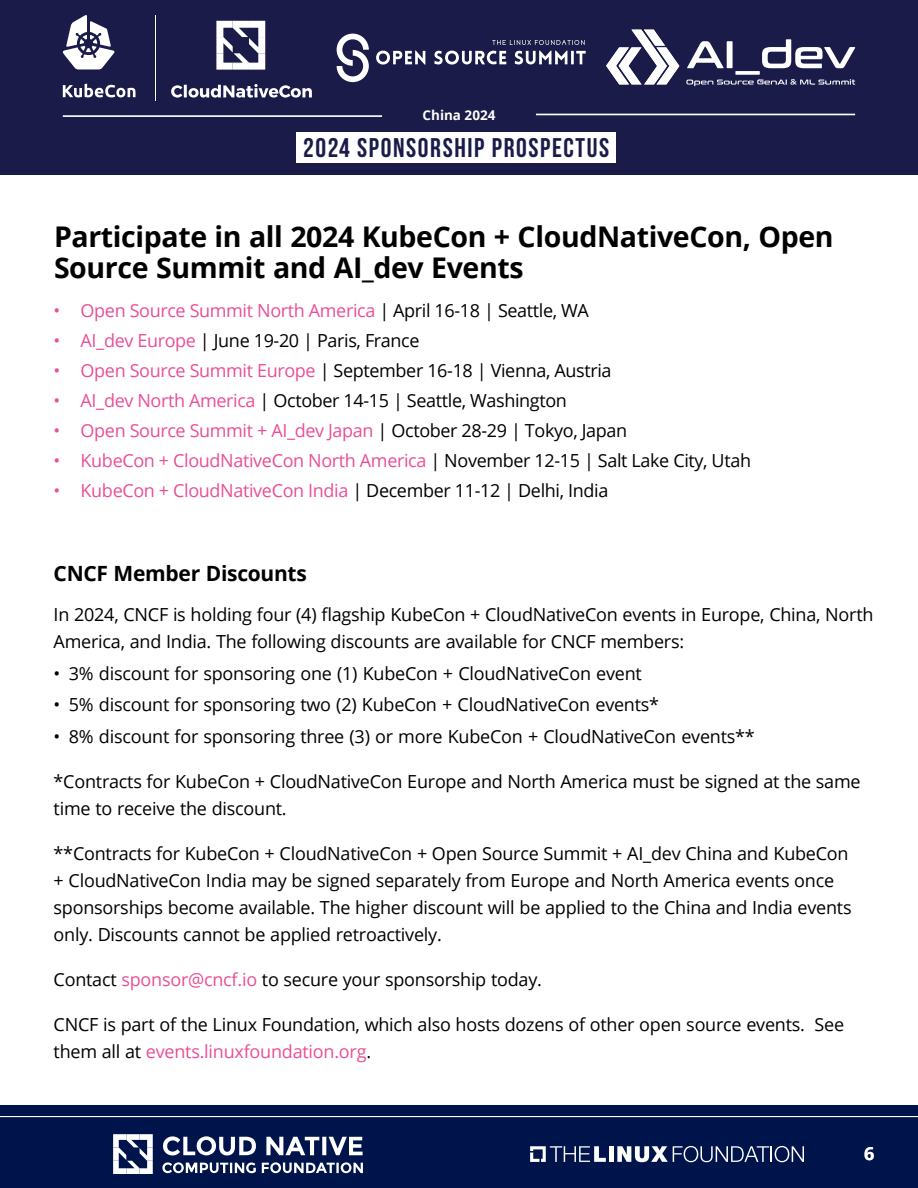
<style>
.page{position:relative;width:918px;height:1188px;background:#fff}
.page>*{position:absolute;margin:0;border:0;box-sizing:border-box;transform-origin:0 0}
.t1{font:700 28.5px/31.5px "Open Sans";letter-spacing:-.015em;color:#000}
.t2{font:27px "Bebas Neue";letter-spacing:.06em;color:#1a1b49}
.t3{font:700 21px "Open Sans";letter-spacing:-.015em;color:#000}
.t4{font:18px/27px "Open Sans";letter-spacing:-.015em;color:#000}
.t5{font:18px "Open Sans";letter-spacing:-.02em;color:#e94e96}
.t6{font:700 18px "Open Sans";color:#fff}
.t7{font:700 13.5px "Open Sans";color:#fff}
.s1{color:#000}
.s2{color:#e94e96}
</style>
<div class="page">
<div style="left:0;top:1105px;width:918px;height:83px;background:#00144c"></div>
<div style="left:0;top:0;width:918px;height:175px;background:#1a1b49"></div>
<div style="left:296px;top:132px;width:319px;height:31px;background:#fff"></div>
<hr style="left:0;top:1116px;width:918px;height:1px;background:#fff">
<hr style="left:536px;top:114px;width:319px;height:1px;background:#fff">
<hr style="left:63px;top:115px;width:319px;height:2px;background:#fff">
<svg style="left:686px;top:79px;width:169px;height:7px"></svg>
<svg style="left:606px;top:30px;width:73px;height:54px"></svg>
<svg style="left:687px;top:41px;width:37px;height:27px"></svg>
<div style="left:727px;top:41px;width:6px;height:27px;background:#fff"></div>
<svg style="left:735px;top:71px;width:25px;height:4px"></svg>
<svg style="left:762px;top:39px;width:93px;height:29px"></svg>
<svg style="left:337px;top:34px;width:249px;height:48px"></svg>
<svg style="left:63px;top:84px;width:72px;height:13px"></svg>
<svg style="left:62px;top:15px;width:53px;height:54px"></svg>
<svg style="left:216px;top:21px;width:49px;height:49px"></svg>
<svg style="left:171px;top:84px;width:141px;height:14px"></svg>
<hr style="left:155px;top:15px;width:1px;height:86px;background:#fff">
<div style="left:609px;top:1146px;width:5px;height:16px;background:#fff"></div>
<svg style="left:617px;top:1146px;width:187px;height:16px"></svg>
<svg style="left:530px;top:1146px;width:76px;height:16px"></svg>
<svg style="left:162px;top:1136px;width:201px;height:37px"></svg>
<svg style="left:113px;top:1134px;width:40px;height:40px"></svg>
<p class="t7" style="left:423px;top:106px;width:74px">China 2024</p>
<h2 class="t2" style="left:303px;top:133px;width:308px">2024 SPONSORSHIP PROSPECTUS</h2>
<h1 class="t1" style="left:54px;top:220px;width:781px">Participate in all 2024 KubeCon + CloudNativeCon, Open<br>Source Summit and AI_dev Events</h1>
<p class="t5" style="left:54px;top:298px;width:537px">• Open Source Summit North America <span class="s1">| April 16-18 | Seattle, WA</span></p>
<p class="t4" style="left:54px;top:326px;width:367px"><span class="s2">• AI_dev Europe</span> | June 19-20 | Paris, France</p>
<p class="t4" style="left:54px;top:356px;width:559px"><span class="s2">• Open Source Summit Europe</span> | September 16-18 | Vienna, Austria</p>
<p class="t4" style="left:54px;top:386px;width:515px"><span class="s2">• AI_dev North America</span> | October 14-15 | Seattle, Washington</p>
<p class="t5" style="left:54px;top:418px;width:575px">• Open Source Summit + AI_dev Japan <span class="s1">| October 28-29 | Tokyo, Japan</span></p>
<p class="t5" style="left:54px;top:448px;width:699px">• KubeCon + CloudNativeCon North America <span class="s1">| November 12-15 | Salt Lake City, Utah</span></p>
<p class="t5" style="left:54px;top:478px;width:556px">• KubeCon + CloudNativeCon India <span class="s1">| December 11-12 | Delhi, India</span></p>
<p class="t3" style="left:54px;top:558px;width:255px">CNCF Member Discounts</p>
<p class="t4" style="left:54px;top:601px;width:821px">In 2024, CNCF is holding four (4) flagship KubeCon + CloudNativeCon events in Europe, China, North<br>America, and India. The following discounts are available for CNCF members:</p>
<p class="t4" style="left:54px;top:659px;width:590px">• 3% discount for sponsoring one (1) KubeCon + CloudNativeCon event</p>
<p class="t4" style="left:54px;top:691px;width:607px">• 5% discount for sponsoring two (2) KubeCon + CloudNativeCon events*</p>
<p class="t4" style="left:54px;top:722px;width:703px">• 8% discount for sponsoring three (3) or more KubeCon + CloudNativeCon events**</p>
<p class="t4" style="left:54px;top:767px;width:809px">*Contracts for KubeCon + CloudNativeCon Europe and North America must be signed at the same time to receive the discount.</p>
<p class="t4" style="left:54px;top:839px;width:800px">**Contracts for KubeCon + CloudNativeCon + Open Source Summit + AI_dev China and KubeCon + CloudNativeCon India may be signed separately from Europe and North America events once sponsorships become available. The higher discount will be applied to the China and India events only. Discounts cannot be applied retroactively.</p>
<p class="t4" style="left:54px;top:965px;width:490px">Contact <span class="s2">sponsor@cncf.io</span> to secure your sponsorship today.</p>
<p class="t4" style="left:54px;top:1010px;width:792px">CNCF is part of the Linux Foundation, which also hosts dozens of other open source events. See them all at <span class="s2">events.linuxfoundation.org</span>.</p>
<p class="t6" style="left:864px;top:1141px;width:12px">6</p>
</div>
